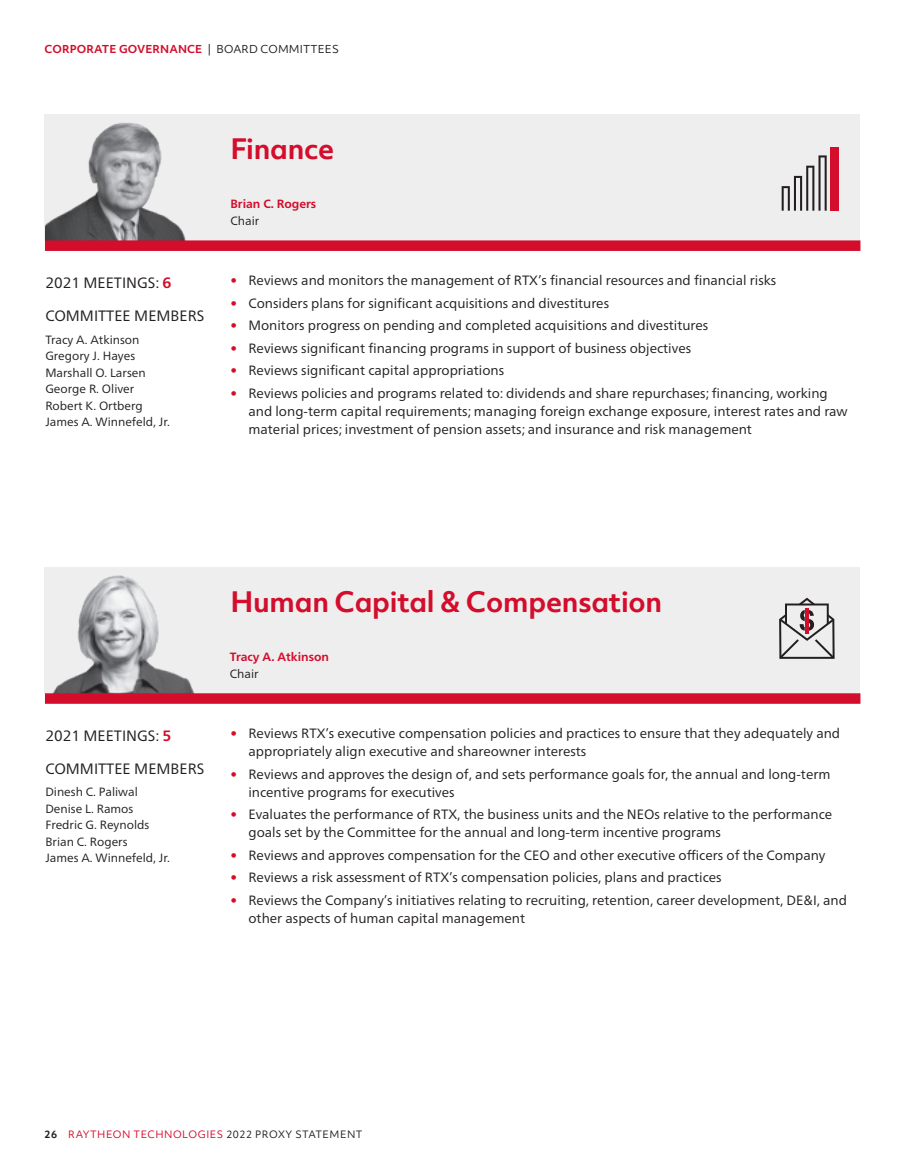
<style>
.page{position:relative;width:905px;height:1175px;background:#fff}
.page>*{position:absolute;margin:0;border:0;box-sizing:border-box;transform-origin:0 0}
.t1{font:700 27px "Objektiv Mk 2";letter-spacing:-.01em;color:#d30d2b}
.t2{font:15px "Neue Frutiger World";color:#231f20}
.t3{font:13.5px/18px "Neue Frutiger World";color:#231f20}
.t4{font:12px/16.5px "Neue Frutiger World";color:#231f20}
.t5{font:700 12px "Neue Frutiger World";color:#d30d2b}
.t6{font:700 10.5px "Objektiv Mk 2";color:#d30d2b}
.t7{font:10.5px "Objektiv Mk 2";color:#231f20}
.t8{font:9.75px "Objektiv Mk 2";letter-spacing:.05em;color:#d30d2b}
.s1{font-weight:700;color:#d30d2b}
.s2{color:#d30d2b}
.s3{font-weight:700;color:#231f20}
.s4{color:#231f20}
</style>
<div class="page">
<div style="left:45px;top:567px;width:815px;height:126px;background:#eeeeef"></div>
<img style="left:53px;top:575px;width:141px;height:118px">
<div style="left:45px;top:693px;width:815px;height:11px;background:#d30d2b"></div>
<svg style="left:779px;top:597px;width:55px;height:62px"></svg>
<hr style="left:805px;top:608px;width:3px;height:25px;background:#d30d2b">
<div style="left:45px;top:114px;width:814px;height:126px;background:#eeeeef"></div>
<img style="left:45px;top:122px;width:141px;height:118px">
<div style="left:45px;top:240px;width:815px;height:11px;background:#d30d2b"></div>
<div style="left:830px;top:147px;width:9px;height:64px;background:#d30d2b"></div>
<svg style="left:781px;top:155px;width:45px;height:56px"></svg>
<p class="t6" style="left:44px;top:42px;width:17px">Corporate</p>
<p class="t6" style="left:119px;top:42px;width:19px">Governance</p>
<p class="t7" style="left:208px;top:42px;width:26px">| BOAR</p>
<p class="t7" style="left:249px;top:42px;width:29px">D COMMITTEES</p>
<p class="t2" style="left:45px;top:271px;width:127px">2021 MEETINGS: <span class="s1">6</span></p>
<p class="t2" style="left:45px;top:304px;width:160px">COMMITTEE MEMBERS</p>
<p class="t4" style="left:45px;top:331px;width:126px">Tracy A. Atkinson<br>Gregory J. Hayes<br>Marshall O. Larsen<br>George R. Oliver<br>Robert K. Ortberg<br>James A. Winnefeld, Jr.</p>
<h1 class="t1" style="left:230px;top:130px;width:105px">Finance</h1>
<p class="t5" style="left:230px;top:194px;width:87px">Brian C. Rogers</p>
<p class="t4" style="left:230px;top:213px;width:30px">Chair</p>
<p class="t3" style="left:230px;top:272px;width:547px"><span class="s2">•</span> Reviews and monitors the management of RTX’s financial resources and financial risks</p>
<p class="t3" style="left:230px;top:294px;width:380px"><span class="s2">•</span> Considers plans for significant acquisitions and divestitures</p>
<p class="t3" style="left:230px;top:317px;width:479px"><span class="s2">•</span> Monitors progress on pending and completed acquisitions and divestitures</p>
<p class="t3" style="left:230px;top:339px;width:462px"><span class="s2">•</span> Reviews significant financing programs in support of business objectives</p>
<p class="t3" style="left:230px;top:362px;width:275px"><span class="s2">•</span> Reviews significant capital appropriations</p>
<p class="t3" style="left:248px;top:384px;width:600px;text-indent:-18px"><span class="s2">•</span> Reviews policies and programs related to: dividends and share repurchases; financing, working and long-term capital requirements; managing foreign exchange exposure, interest rates and raw material prices; investment of pension assets; and insurance and risk management</p>
<p class="t2" style="left:45px;top:724px;width:127px">2021 MEETINGS: <span class="s1">5</span></p>
<p class="t2" style="left:45px;top:757px;width:160px">COMMITTEE MEMBERS</p>
<p class="t4" style="left:45px;top:784px;width:126px">Dinesh C. Paliwal<br>Denise L. Ramos<br>Fredric G. Reynolds<br>Brian C. Rogers<br>James A. Winnefeld, Jr.</p>
<h1 class="t1" style="left:230px;top:582px;width:433px">Human Capital &amp; Compensation</h1>
<p class="t5" style="left:230px;top:646px;width:100px">Tracy A. Atkinson</p>
<p class="t4" style="left:230px;top:665px;width:30px">Chair</p>
<p class="t3" style="left:248px;top:724px;width:593px;text-indent:-18px"><span class="s2">•</span> Reviews RTX’s executive compensation policies and practices to ensure that they adequately and appropriately align executive and shareowner interests</p>
<p class="t3" style="left:248px;top:765px;width:583px;text-indent:-18px"><span class="s2">•</span> Reviews and approves the design of, and sets performance goals for, the annual and long-term incentive programs for executives</p>
<p class="t3" style="left:248px;top:805px;width:585px;text-indent:-18px"><span class="s2">•</span> Evaluates the performance of RTX, the business units and the NEOs relative to the performance goals set by the Committee for the annual and long-term incentive programs</p>
<p class="t3" style="left:230px;top:846px;width:596px"><span class="s2">•</span> Reviews and approves compensation for the CEO and other executive officers of the Company</p>
<p class="t3" style="left:230px;top:868px;width:492px"><span class="s2">•</span> Reviews a risk assessment of RTX’s compensation policies, plans and practices</p>
<p class="t3" style="left:248px;top:891px;width:600px;text-indent:-18px"><span class="s2">•</span> Reviews the Company’s initiatives relating to recruiting, retention, career development, DE&amp;I, and other aspects of human capital management</p>
<p class="t8" style="left:44px;top:1127px;width:319px"><span class="s3">26</span> RAYTHEON TECHNOLOGIES <span class="s4">2022 PROXY STATEMENT</span></p>
</div>
